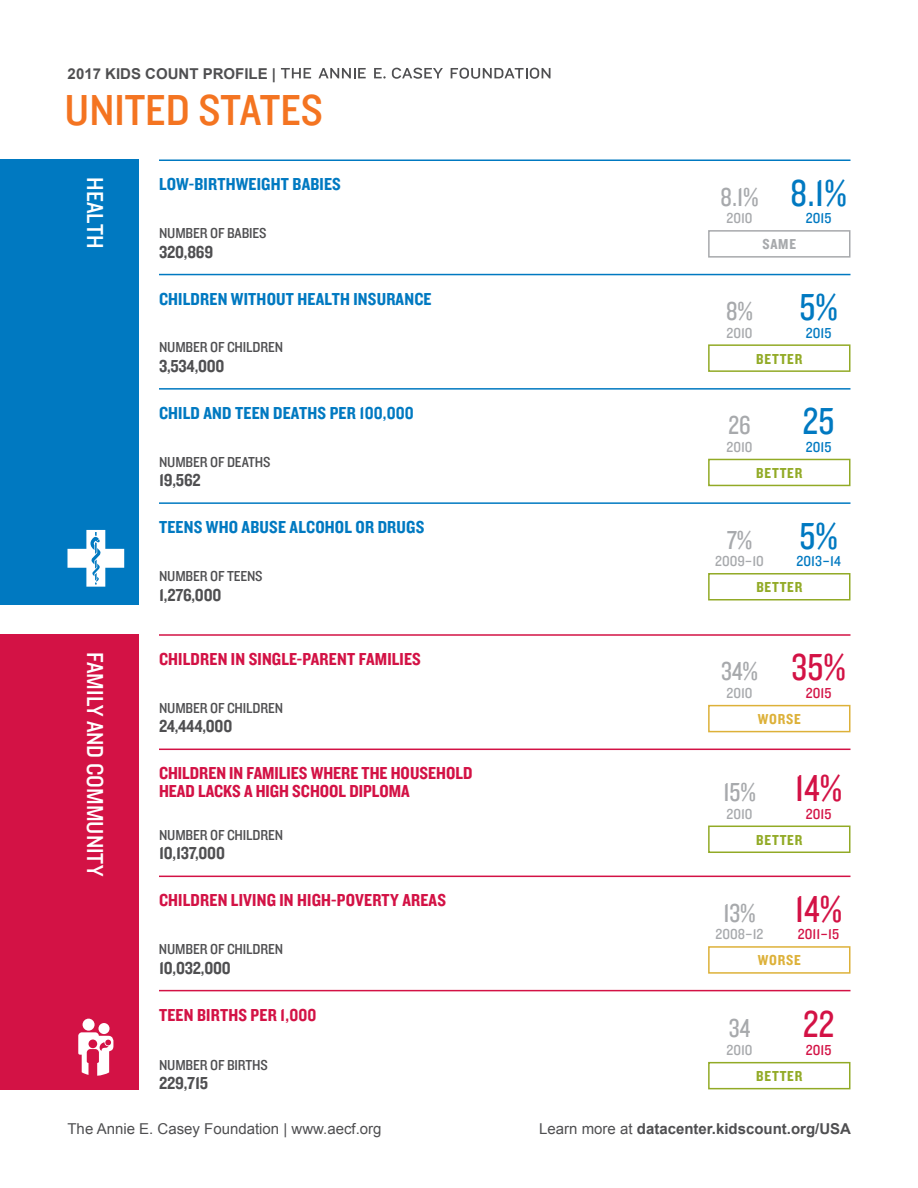
<style>
.page{position:relative;width:918px;height:1188px;background:#fff}
.page>*{position:absolute;margin:0;border:0;box-sizing:border-box;transform-origin:0 0}
.t1{font:45px "Knockout HTF30 Junior Welterwt";color:#f47421}
.t2{font:39px "Knockout HTF29 Junior Liteweight";color:#0079c1}
.t3{font:39px "Knockout HTF29 Junior Liteweight";color:#d31245}
.t4{font:27px "Knockout HTF29 Junior Liteweight";color:#a7a9ac}
.t5{font:24px "Knockout HTF30 Junior Welterwt";color:#fff}
.t6{font:18px/18px "Knockout HTF50 Welterweight";letter-spacing:.01em;color:#d31245}
.t7{font:18px "Knockout HTF50 Welterweight";letter-spacing:.01em;color:#0079c1}
.t8{font:18px "Knockout HTF50 Welterweight";letter-spacing:-.01em;color:#4f4f51}
.t9{font:15px "Knockout HTF30 Junior Welterwt";letter-spacing:-.01em;color:#4f4f51}
.t10{font:700 15px "Arial";color:#4f4f51}
.t11{font:15px "Arial";color:#4f4f51}
.t12{font:15px "Knockout HTF30 Junior Welterwt";color:#a7a9ac}
.t13{font:15px "Knockout HTF50 Welterweight";letter-spacing:.05em;color:#92aa26}
.t14{font:15px "Knockout HTF30 Junior Welterwt";letter-spacing:.01em;color:#0079c1}
.t15{font:15px "Knockout HTF30 Junior Welterwt";letter-spacing:.01em;color:#d31245}
.t16{font:15px "Knockout HTF50 Welterweight";letter-spacing:.05em;color:#ddb139}
.t17{font:15px "Knockout HTF50 Welterweight";color:#a7a9ac}
.s1{font-size:39px;color:#0079c1}
.s2{font-size:39px;color:#d31245}
.s3{font-weight:400}
</style>
<div class="page">
<svg style="left:281px;top:68px;width:30px;height:10px"></svg>
<svg style="left:318px;top:68px;width:48px;height:10px"></svg>
<svg style="left:374px;top:68px;width:12px;height:11px"></svg>
<svg style="left:392px;top:68px;width:51px;height:11px"></svg>
<svg style="left:451px;top:68px;width:99px;height:11px"></svg>
<hr style="left:159px;top:160px;width:691px;height:1px;background:#0079c1">
<hr style="left:159px;top:274px;width:691px;height:1px;background:#0079c1">
<hr style="left:159px;top:388px;width:691px;height:2px;background:#0079c1">
<hr style="left:159px;top:502px;width:691px;height:2px;background:#0079c1">
<hr style="left:159px;top:634px;width:691px;height:2px;background:#d31245">
<hr style="left:159px;top:749px;width:691px;height:1px;background:#d31245">
<hr style="left:159px;top:876px;width:691px;height:1px;background:#d31245">
<hr style="left:159px;top:990px;width:691px;height:1px;background:#d31245">
<div style="left:708px;top:230px;width:142px;height:28px;border:2px solid #a7a9ac"></div>
<div style="left:708px;top:344px;width:142px;height:28px;border:2px solid #92aa26"></div>
<div style="left:708px;top:459px;width:142px;height:27px;border:2px solid #92aa26"></div>
<div style="left:708px;top:573px;width:142px;height:28px;border:2px solid #92aa26"></div>
<div style="left:708px;top:705px;width:142px;height:27px;border:2px solid #ddb139"></div>
<div style="left:708px;top:826px;width:142px;height:27px;border:2px solid #92aa26"></div>
<div style="left:708px;top:946px;width:142px;height:28px;border:2px solid #ddb139"></div>
<div style="left:708px;top:1062px;width:142px;height:27px;border:2px solid #92aa26"></div>
<div style="left:0;top:160px;width:139px;height:445px;background:#0079c1"></div>
<svg style="left:68px;top:530px;width:56px;height:57px"></svg>
<div style="left:0;top:634px;width:139px;height:455px;background:#d31245"></div>
<svg style="left:78px;top:1019px;width:35px;height:57px"></svg>
<p class="t10" style="left:68px;top:63px;width:210px">2017 KIDS COUNT PROFILE |</p>
<h1 class="t1" style="left:64px;top:86px;width:260px">UNITED STATES</h1>
<h3 class="t5" style="left:108px;top:177px;width:72px;rotate:90deg">HEALTH</h3>
<h3 class="t5" style="left:108px;top:652px;width:226px;rotate:90deg">FAMILY AND COMMUNITY</h3>
<p class="t7" style="left:159px;top:175px;width:183px">LOW-BIRTHWEIGHT BABIES</p>
<p class="t9" style="left:159px;top:225px;width:109px">NUMBER OF BABIES</p>
<p class="t8" style="left:159px;top:242px;width:56px">320,869</p>
<p class="t7" style="left:159px;top:289px;width:274px">CHILDREN WITHOUT HEALTH INSURANCE</p>
<p class="t9" style="left:159px;top:339px;width:126px">NUMBER OF CHILDREN</p>
<p class="t8" style="left:159px;top:356px;width:67px">3,534,000</p>
<p class="t7" style="left:159px;top:403px;width:256px">CHILD AND TEEN DEATHS PER 100,000</p>
<p class="t9" style="left:159px;top:454px;width:113px">NUMBER OF DEATHS</p>
<p class="t8" style="left:159px;top:471px;width:43px">19,562</p>
<p class="t7" style="left:159px;top:518px;width:267px">TEENS WHO ABUSE ALCOHOL OR DRUGS</p>
<p class="t9" style="left:159px;top:568px;width:105px">NUMBER OF TEENS</p>
<p class="t8" style="left:159px;top:585px;width:64px">1,276,000</p>
<p class="t6" style="left:159px;top:651px;width:263px">CHILDREN IN SINGLE-PARENT FAMILIES</p>
<p class="t9" style="left:159px;top:700px;width:126px">NUMBER OF CHILDREN</p>
<p class="t8" style="left:159px;top:717px;width:75px">24,444,000</p>
<p class="t6" style="left:159px;top:765px;width:315px">CHILDREN IN FAMILIES WHERE THE HOUSEHOLD<br>HEAD LACKS A HIGH SCHOOL DIPLOMA</p>
<p class="t9" style="left:159px;top:827px;width:126px">NUMBER OF CHILDREN</p>
<p class="t8" style="left:159px;top:844px;width:67px">10,137,000</p>
<p class="t6" style="left:159px;top:892px;width:289px">CHILDREN LIVING IN HIGH-POVERTY AREAS</p>
<p class="t9" style="left:159px;top:941px;width:126px">NUMBER OF CHILDREN</p>
<p class="t8" style="left:159px;top:958px;width:73px">10,032,000</p>
<p class="t6" style="left:159px;top:1006px;width:159px">TEEN BIRTHS PER 1,000</p>
<p class="t9" style="left:159px;top:1057px;width:110px">NUMBER OF BIRTHS</p>
<p class="t8" style="left:159px;top:1074px;width:51px">229,715</p>
<h3 class="t4" style="left:721px;top:183px;width:128px">8.1% <span class="s1">8.1%</span></h3>
<p class="t12" style="left:727px;top:210px;width:28px">2010</p>
<p class="t14" style="left:806px;top:210px;width:27px">2015</p>
<p class="t17" style="left:763px;top:236px;width:35px">SAME</p>
<h3 class="t4" style="left:726px;top:297px;width:113px">8% <span class="s1">5%</span></h3>
<p class="t12" style="left:727px;top:325px;width:28px">2010</p>
<p class="t14" style="left:806px;top:325px;width:27px">2015</p>
<p class="t13" style="left:756px;top:351px;width:47px">BETTER</p>
<h3 class="t4" style="left:729px;top:411px;width:24px">26</h3>
<h2 class="t2" style="left:803px;top:401px;width:33px">25</h2>
<p class="t12" style="left:727px;top:439px;width:28px">2010</p>
<p class="t14" style="left:806px;top:439px;width:27px">2015</p>
<p class="t13" style="left:756px;top:465px;width:47px">BETTER</p>
<h3 class="t4" style="left:727px;top:526px;width:112px">7% <span class="s1">5%</span></h3>
<p class="t12" style="left:715px;top:553px;width:50px">2009–10</p>
<p class="t14" style="left:796px;top:553px;width:46px">2013–14</p>
<p class="t13" style="left:756px;top:579px;width:47px">BETTER</p>
<h3 class="t4" style="left:721px;top:657px;width:126px">34% <span class="s2">35%</span></h3>
<p class="t12" style="left:727px;top:685px;width:28px">2010</p>
<p class="t15" style="left:806px;top:685px;width:27px">2015</p>
<p class="t16" style="left:758px;top:711px;width:44px">WORSE</p>
<h3 class="t4" style="left:723px;top:778px;width:120px">15% <span class="s2">14%</span></h3>
<p class="t12" style="left:727px;top:806px;width:28px">2010</p>
<p class="t15" style="left:806px;top:806px;width:27px">2015</p>
<p class="t13" style="left:756px;top:832px;width:47px">BETTER</p>
<h3 class="t4" style="left:723px;top:899px;width:120px">13% <span class="s2">14%</span></h3>
<p class="t12" style="left:716px;top:926px;width:49px">2008–12</p>
<p class="t15" style="left:798px;top:926px;width:43px">2011–15</p>
<p class="t16" style="left:758px;top:952px;width:44px">WORSE</p>
<h3 class="t4" style="left:729px;top:1015px;width:23px">34</h3>
<h2 class="t3" style="left:803px;top:1004px;width:32px">22</h2>
<p class="t12" style="left:727px;top:1042px;width:28px">2010</p>
<p class="t15" style="left:806px;top:1042px;width:27px">2015</p>
<p class="t13" style="left:756px;top:1068px;width:47px">BETTER</p>
<p class="t11" style="left:68px;top:1119px;width:316px">The Annie E. Casey Foundation | www.aecf.org</p>
<p class="t10" style="left:539px;top:1119px;width:313px"><span class="s3">Learn more at</span> datacenter.kidscount.org/USA</p>
</div>
